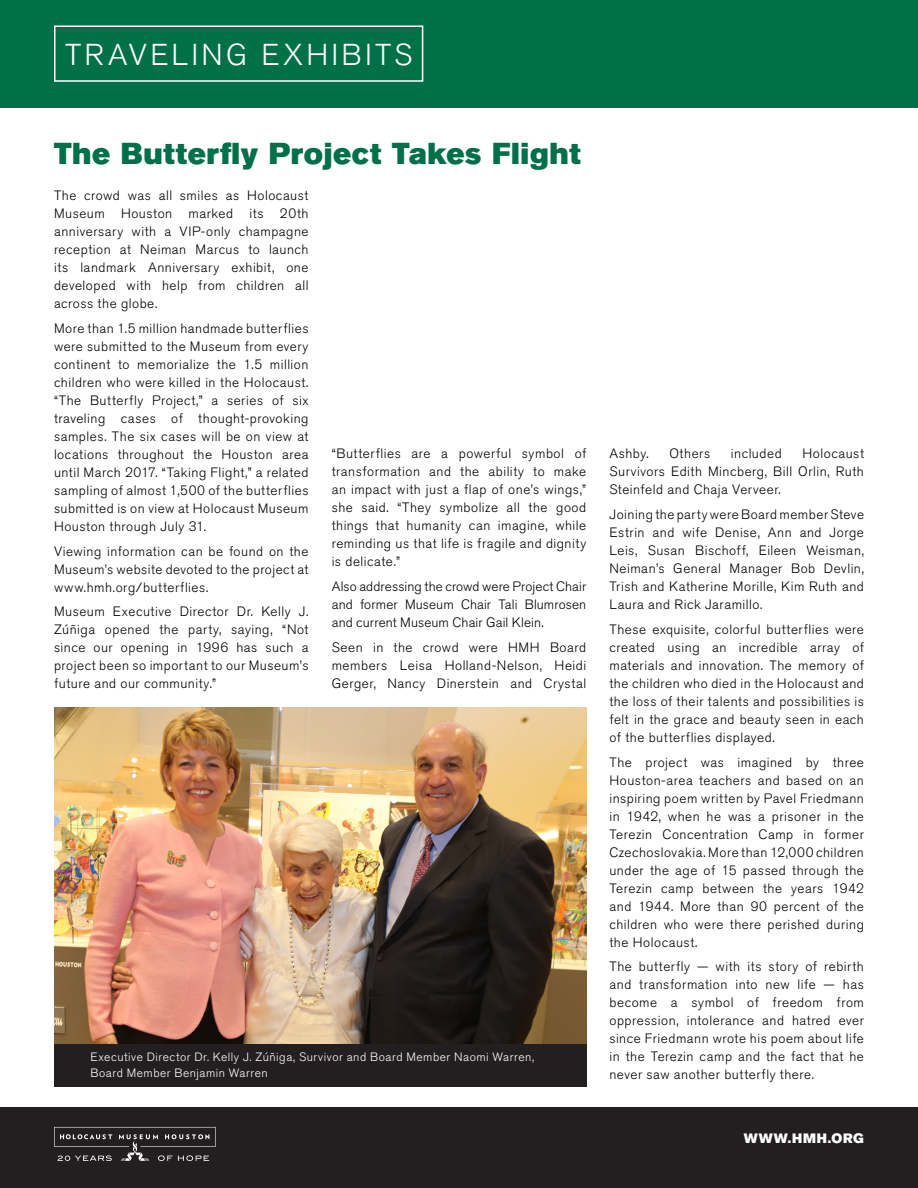
<style>
.page{position:relative;width:918px;height:1188px;background:#fff}
.page>*{position:absolute;margin:0;border:0;box-sizing:border-box;transform-origin:0 0}
.Standard_Column_Text{font:30px "Akzidenz Grotesk BE Super";letter-spacing:.02em;color:#007049}
.t1{font:300 30px "Akzidenz Grotesk BE";letter-spacing:.105em;color:#fff}
.Standard_Column_Text-2{font:300 13.5px/18px "Akzidenz Grotesk BE";letter-spacing:.035em;color:#000001;text-align:justify}
.t2{font:13.5px "Akzidenz Grotesk BE Super";letter-spacing:.06em;color:#fff}
.t3{font:300 12px/16.5px "Akzidenz Grotesk BE";letter-spacing:.045em;color:#fff}
</style>
<div class="page">
<div style="left:0;top:1107px;width:918px;height:81px;background:#231f20"></div>
<div style="left:0;top:0;width:918px;height:108px;background:#007049"></div>
<div style="left:54px;top:26px;width:369px;height:56px;border:2px solid #fff"></div>
<svg style="left:54px;top:1127px;width:162px;height:34px"></svg>
<div style="left:54px;top:1038px;width:532px;height:49px;background:#231f20"></div>
<img style="left:54px;top:707px;width:532px;height:336px">
<p class="t1" style="left:65px;top:38px;width:349px">TRAVELING EXHIBITS</p>
<p class="Standard_Column_Text" style="left:54px;top:136px;width:528px">The Butterfly Project Takes Flight</p>
<p class="Standard_Column_Text-2" style="left:54px;top:187px;width:256px">The crowd was all smiles as Holocaust Museum Houston marked its 20th anniversary with a VIP-only champagne reception at Neiman Marcus to launch its landmark Anniversary exhibit, one developed with help from children all across the globe.</p>
<p class="Standard_Column_Text-2" style="left:54px;top:320px;width:256px">More than 1.5 million handmade butterflies were submitted to the Museum from every continent to memorialize the 1.5 million children who were killed in the Holocaust. “The Butterfly Project,” a series of six traveling cases of thought-provoking samples. The six cases will be on view at locations throughout the Houston area until March 2017. “Taking Flight,” a related sampling of almost 1,500 of the butterflies submitted is on view at Holocaust Museum Houston through July 31.</p>
<p class="Standard_Column_Text-2" style="left:54px;top:542px;width:256px">Viewing information can be found on the Museum’s website devoted to the project at www.hmh.org/butterflies.</p>
<p class="Standard_Column_Text-2" style="left:54px;top:603px;width:256px">Museum Executive Director Dr. Kelly J.<br>Zúñiga opened the party, saying, “Not since our opening in 1996 has such a project been so important to our Museum’s future and our community.”</p>
<p class="Standard_Column_Text-2" style="left:332px;top:445px;width:256px">“Butterflies are a powerful symbol of transformation and the ability to make an impact with just a flap of one’s wings,” she said. “They symbolize all the good things that humanity can imagine, while reminding us that life is fragile and dignity is delicate.”</p>
<p class="Standard_Column_Text-2" style="left:332px;top:578px;width:256px">Also addressing the crowd were Project Chair and former Museum Chair Tali Blumrosen and current Museum Chair Gail Klein.</p>
<p class="Standard_Column_Text-2" style="left:332px;top:639px;width:256px">Seen in the crowd were HMH Board members Leisa Holland-Nelson, Heidi Gerger, Nancy Dinerstein and Crystal</p>
<p class="t3" style="left:90px;top:1048px;width:445px">Executive Director Dr. Kelly J. Zúñiga, Survivor and Board Member Naomi Warren,<br>Board Member Benjamin Warren</p>
<p class="Standard_Column_Text-2" style="left:609px;top:445px;width:41px">Ashby.</p>
<p class="Standard_Column_Text-2" style="left:669px;top:445px;width:42px">Others</p>
<p class="Standard_Column_Text-2" style="left:731px;top:445px;width:52px">included</p>
<p class="Standard_Column_Text-2" style="left:609px;top:445px;width:256px;text-indent:193px">Holocaust Survivors Edith Mincberg, Bill Orlin, Ruth Steinfeld and Chaja Verveer.</p>
<p class="Standard_Column_Text-2" style="left:609px;top:506px;width:256px">Joining the party were Board member Steve Estrin and wife Denise, Ann and Jorge Leis, Susan Bischoff, Eileen Weisman, Neiman’s General Manager Bob Devlin, Trish and Katherine Morille, Kim Ruth and Laura and Rick Jaramillo.</p>
<p class="Standard_Column_Text-2" style="left:609px;top:621px;width:256px">These exquisite, colorful butterflies were created using an incredible array of materials and innovation. The memory of the children who died in the Holocaust and the loss of their talents and possibilities is felt in the grace and beauty seen in each of the butterflies displayed.</p>
<p class="Standard_Column_Text-2" style="left:609px;top:753px;width:256px">The project was imagined by three Houston-area teachers and based on an inspiring poem written by Pavel Friedmann in 1942, when he was a prisoner in the Terezin Concentration Camp in former Czechoslovakia. More than 12,000 children under the age of 15 passed through the Terezin camp between the years 1942 and 1944. More than 90 percent of the children who were there perished during the Holocaust.</p>
<p class="Standard_Column_Text-2" style="left:609px;top:958px;width:256px">The butterfly — with its story of rebirth and transformation into new life — has become a symbol of freedom from oppression, intolerance and hatred ever since Friedmann wrote his poem about life in the Terezin camp and the fact that he never saw another butterfly there.</p>
<p class="t2" style="left:744px;top:1130px;width:122px">WWW.HMH.ORG</p>
</div>
